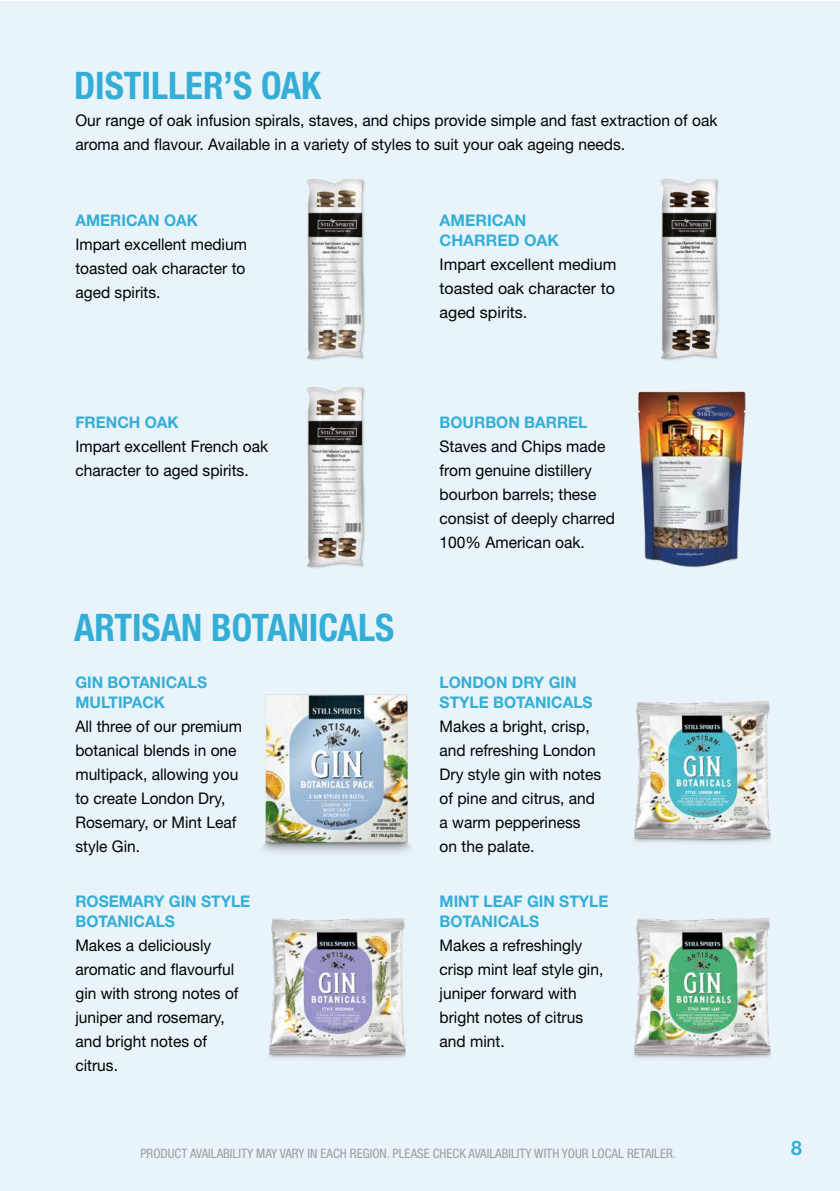
<style>
.page{position:relative;width:840px;height:1191px;background:#fff}
.page>*{position:absolute;margin:0;border:0;box-sizing:border-box;transform-origin:0 0}
.t1{font:700 condensed 38px "Helvetica Neue LT Pro";color:#34aed6}
.t2{font:700 20px "Helvetica Neue LT Pro";color:#34aed6}
.t3{font:16px/24px "Helvetica Neue LT Pro";color:#000}
.t4{font:700 16px/20px "Helvetica Neue LT Pro";color:#34aed6}
.t5{font:condensed 13px "Helvetica Neue LT Pro";color:#9d9d9c}
</style>
<div class="page">
<div style="left:0;top:1px;width:839px;height:1190px;background:#e9f4fa"></div>
<img style="left:638px;top:391px;width:108px;height:177px">
<img style="left:634px;top:701px;width:137px;height:142px">
<img style="left:634px;top:918px;width:137px;height:141px">
<img style="left:269px;top:918px;width:137px;height:141px">
<img style="left:263px;top:694px;width:148px;height:159px">
<img style="left:307px;top:179px;width:58px;height:182px">
<img style="left:307px;top:387px;width:58px;height:182px">
<img style="left:661px;top:179px;width:58px;height:182px">
<h1 class="t1" style="left:74px;top:63px;width:248px">DISTILLER’S OAK</h1>
<p class="t3" style="left:75px;top:107px;width:643px">Our range of oak infusion spirals, staves, and chips provide simple and fast extraction of oak aroma and flavour. Available in a variety of styles to suit your oak ageing needs.</p>
<p class="t4" style="left:75px;top:210px;width:124px">AMERICAN OAK</p>
<p class="t3" style="left:75px;top:232px;width:173px;text-align:justify">Impart excellent medium toasted oak character to aged spirits.</p>
<p class="t4" style="left:439px;top:210px;width:121px">AMERICAN<br>CHARRED OAK</p>
<p class="t3" style="left:439px;top:252px;width:178px;text-align:justify">Impart excellent medium toasted oak character to aged spirits.</p>
<p class="t4" style="left:75px;top:412px;width:105px">FRENCH OAK</p>
<p class="t3" style="left:75px;top:434px;width:194px">Impart excellent French oak character to aged spirits.</p>
<p class="t4" style="left:439px;top:412px;width:149px">BOURBON BARREL</p>
<p class="t3" style="left:439px;top:434px;width:177px">Staves and Chips made from genuine distillery bourbon barrels; these consist of deeply charred<br>100% American oak.</p>
<h1 class="t1" style="left:74px;top:604px;width:321px">ARTISAN BOTANICALS</h1>
<p class="t4" style="left:75px;top:672px;width:133px">GIN BOTANICALS<br>MULTIPACK</p>
<p class="t3" style="left:75px;top:714px;width:168px">All three of our premium botanical blends in one multipack, allowing you to create London Dry,<br>Rosemary, or Mint Leaf style Gin.</p>
<p class="t4" style="left:75px;top:891px;width:176px">ROSEMARY GIN STYLE<br>BOTANICALS</p>
<p class="t3" style="left:75px;top:933px;width:164px">Makes a deliciously aromatic and flavourful gin with strong notes of juniper and rosemary, and bright notes of citrus.</p>
<p class="t4" style="left:439px;top:672px;width:154px">LONDON DRY GIN<br>STYLE BOTANICALS</p>
<p class="t3" style="left:439px;top:714px;width:163px">Makes a bright, crisp, and refreshing London<br>Dry style gin with notes of pine and citrus, and a warm pepperiness on the palate.</p>
<p class="t4" style="left:439px;top:891px;width:170px">MINT LEAF GIN STYLE<br>BOTANICALS</p>
<p class="t3" style="left:439px;top:933px;width:165px">Makes a refreshingly crisp mint leaf style gin, juniper forward with bright notes of citrus and mint.</p>
<p class="t5" style="left:140px;top:1146px;width:537px">PRODUCT AVAILABILITY MAY VARY IN EACH REGION. PLEASE CHECK AVAILABILITY WITH YOUR LOCAL RETAILER.</p>
<p class="t2" style="left:790px;top:1135px;width:12px">8</p>
</div>
